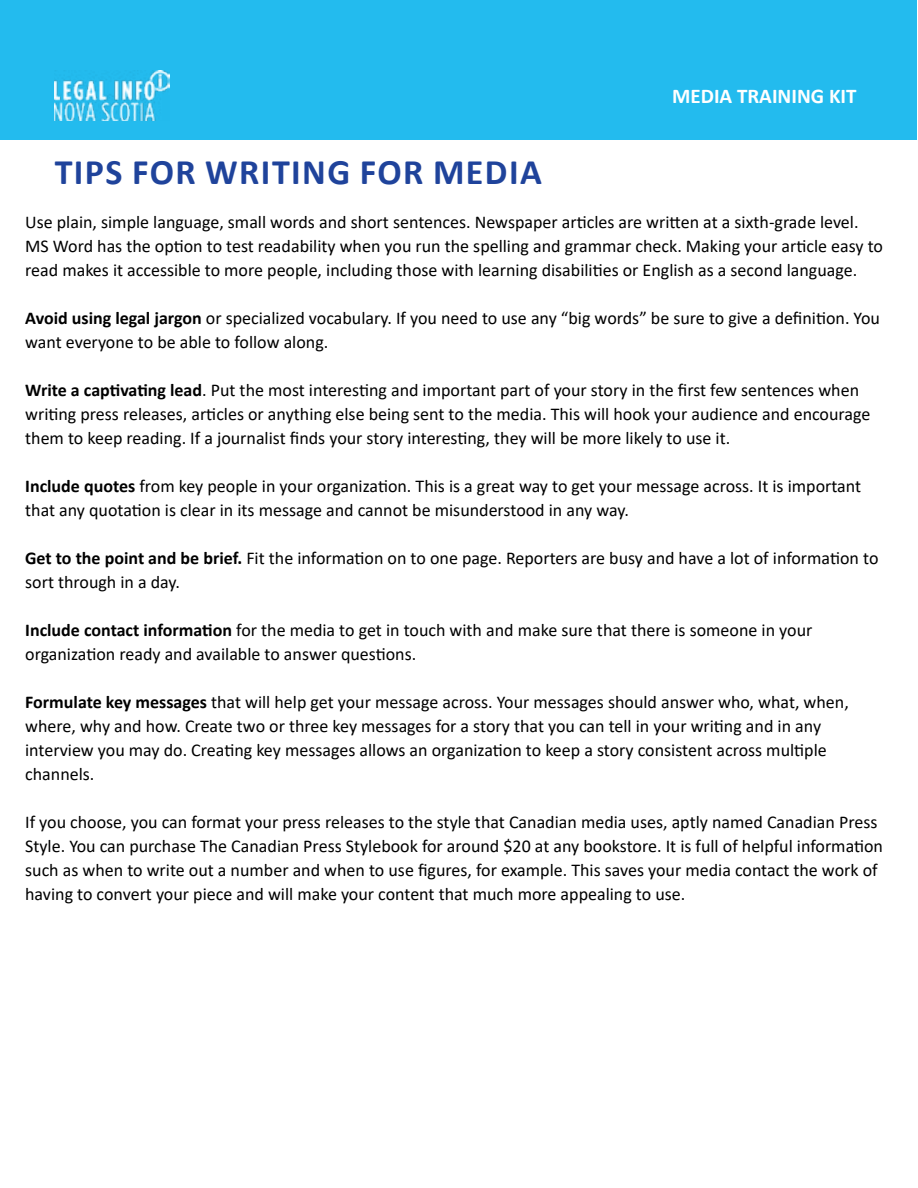
<style>
.page{position:relative;width:918px;height:1188px;background:#fff}
.page>*{position:absolute;margin:0;border:0;box-sizing:border-box;transform-origin:0 0}
.t1{font:700 36px "Calibri";letter-spacing:.04em;color:#1f439b}
.t2{font:700 21px "Calibri";color:#fff}
.t3{font:18px/24px "Calibri";color:#000}
.s1{font-weight:700}
</style>
<div class="page">
<div style="left:1px;top:0;width:916px;height:140px;background:#23bbee"></div>
<img style="left:54px;top:70px;width:116px;height:50px">
<p class="t2" style="left:672px;top:81px;width:186px">MEDIA TRAINING KIT</p>
<h1 class="t1" style="left:55px;top:147px;width:489px">TIPS FOR WRITING FOR MEDIA</h1>
<p class="t3" style="left:25px;top:209px;width:859px">Use plain, simple language, small words and short sentences. Newspaper articles are written at a sixth-grade level.<br>MS Word has the option to test readability when you run the spelling and grammar check. Making your article easy to read makes it accessible to more people, including those with learning disabilities or English as a second language.</p>
<p class="t3" style="left:25px;top:305px;width:856px"><span class="s1">Avoid using legal jargon</span> or specialized vocabulary. If you need to use any “big words” be sure to give a definition. You want everyone to be able to follow along.</p>
<p class="t3" style="left:25px;top:377px;width:847px"><span class="s1">Write a captivating lead</span>. Put the most interesting and important part of your story in the first few sentences when writing press releases, articles or anything else being sent to the media. This will hook your audience and encourage them to keep reading. If a journalist finds your story interesting, they will be more likely to use it.</p>
<p class="t3" style="left:25px;top:473px;width:838px"><span class="s1">Include quotes</span> from key people in your organization. This is a great way to get your message across. It is important that any quotation is clear in its message and cannot be misunderstood in any way.</p>
<p class="t3" style="left:25px;top:545px;width:855px"><span class="s1">Get to the point and be brief.</span> Fit the information on to one page. Reporters are busy and have a lot of information to sort through in a day.</p>
<p class="t3" style="left:25px;top:617px;width:789px"><span class="s1">Include contact information</span> for the media to get in touch with and make sure that there is someone in your organization ready and available to answer questions.</p>
<p class="t3" style="left:25px;top:689px;width:825px"><span class="s1">Formulate key messages</span> that will help get your message across. Your messages should answer who, what, when, where, why and how. Create two or three key messages for a story that you can tell in your writing and in any interview you may do. Creating key messages allows an organization to keep a story consistent across multiple channels.</p>
<p class="t3" style="left:25px;top:809px;width:859px">If you choose, you can format your press releases to the style that Canadian media uses, aptly named Canadian Press Style. You can purchase The Canadian Press Stylebook for around $20 at any bookstore. It is full of helpful information such as when to write out a number and when to use figures, for example. This saves your media contact the work of having to convert your piece and will make your content that much more appealing to use.</p>
</div>
